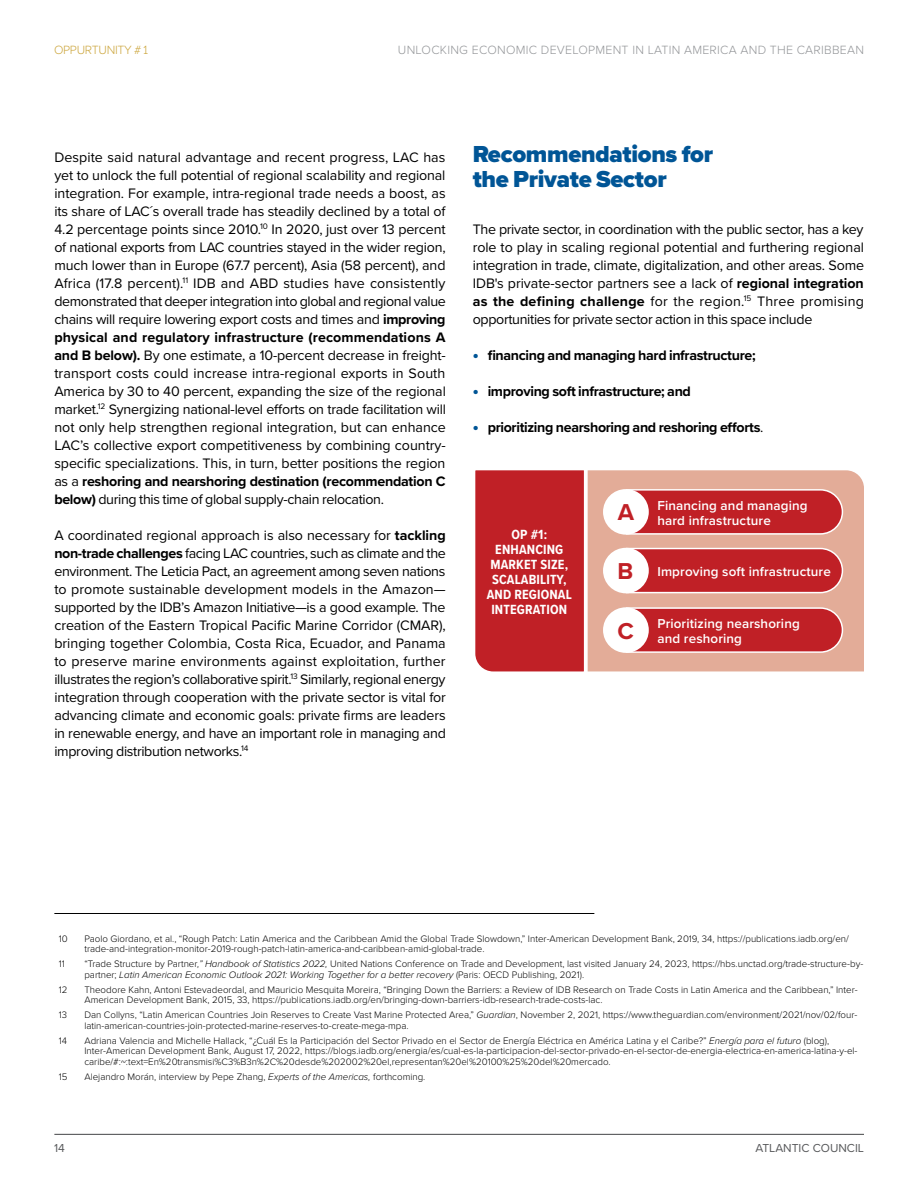
<style>
.page{position:relative;width:918px;height:1188px;background:#fff}
.page>*{position:absolute;margin:0;border:0;box-sizing:border-box;transform-origin:0 0}
.t1{font:900 24px/25.5px "Proxima Nova";letter-spacing:-.015em;color:#005596}
.t2{font:700 23.85px "Proxima Nova";color:#c02026}
.t3{font:14.25px/18px "Proxima Nova";letter-spacing:-.025em;color:#000;text-align:justify}
.t4{font:700 14.25px "Proxima Nova";letter-spacing:-.025em;color:#000}
.t5{font:700 13.8px/14.9px "Proxima Nova Cond";letter-spacing:.01em;color:#fff;text-align:center}
.t6{font:600 13.35px/14.9px "Proxima Nova";letter-spacing:.01em;color:#fff}
.t7{font:300 12.3px "Proxima Nova";letter-spacing:.02em;color:#939598}
.t8{font:300 12.3px "Proxima Nova";letter-spacing:-.025em;color:#cca63d}
.t9{font:12px "Proxima Nova";color:#58595b}
.t10{font:300 9.75px/10.5px "Proxima Nova";color:#000}
.s1{font-weight:700}
.s2{font-weight:900;font-size:16.5px;color:#005596}
.s3{font-weight:400}
.s4{font-style:italic}
</style>
<div class="page">
<hr style="left:54px;top:1134px;width:810px;height:1px;background:#58595b">
<hr style="left:54px;top:913px;width:540px;height:1px;background:#000">
<div style="left:588px;top:470px;width:276px;height:201px;background:#e3ac98"></div>
<svg style="left:625px;top:488px;width:219px;height:47px;background:#c6383c"></svg>
<svg style="left:625px;top:547px;width:219px;height:47px;background:#c6383c"></svg>
<svg style="left:625px;top:607px;width:219px;height:47px;background:#c6383c"></svg>
<div style="left:603px;top:489px;width:46px;height:46px;background:#fff;border-radius:23px"></div>
<div style="left:603px;top:548px;width:46px;height:45px;background:#fff;border-radius:23px"></div>
<div style="left:603px;top:607px;width:46px;height:46px;background:#fff;border-radius:23px"></div>
<div style="left:475px;top:470px;width:113px;height:202px;background:#c02026"></div>
<p class="t8" style="left:54px;top:41px;width:96px">OPPURTUNITY # 1</p>
<p class="t7" style="left:398px;top:41px;width:468px">UNLOCKING ECONOMIC DEVELOPMENT IN LATIN AMERICA AND THE CARIBBEAN</p>
<p class="t3" style="left:54px;top:148px;width:393px">Despite said natural advantage and recent progress, LAC has yet to unlock the full potential of regional scalability and regional integration. For example, intra-regional trade needs a boost, as its share of LAC´s overall trade has steadily declined by a total of 4.2 percentage points since 2010.<sup>10</sup> In 2020, just over 13 percent of national exports from LAC countries stayed in the wider region, much lower than in Europe (67.7 percent), Asia (58 percent), and Africa (17.8 percent).<sup>11</sup> IDB and ABD studies have consistently demonstrated that deeper integration into global and regional value chains will require lowering export costs and times and <span class="s1">improving physical and regulatory infrastructure (recommendations A and B below).</span> By one estimate, a 10-percent decrease in freight&shy;transport costs could increase intra-regional exports in South America by 30 to 40 percent, expanding the size of the regional market.<sup>12</sup> Synergizing national-level efforts on trade facilitation will not only help strengthen regional integration, but can enhance LAC’s collective export competitiveness by combining country&shy;specific specializations. This, in turn, better positions the region as a <span class="s1">reshoring and nearshoring destination (recommendation C below)</span> during this time of global supply-chain relocation.</p>
<p class="t3" style="left:54px;top:526px;width:393px">A coordinated regional approach is also necessary for <span class="s1">tackling non-trade challenges</span> facing LAC countries, such as climate and the environment. The Leticia Pact, an agreement among seven nations to promote sustainable development models in the Amazon— supported by the IDB’s Amazon Initiative—is a good example. The creation of the Eastern Tropical Pacific Marine Corridor (CMAR), bringing together Colombia, Costa Rica, Ecuador, and Panama to preserve marine environments against exploitation, further illustrates the region’s collaborative spirit.<sup>13</sup> Similarly, regional energy integration through cooperation with the private sector is vital for advancing climate and economic goals: private firms are leaders in renewable energy, and have an important role in managing and improving distribution networks.<sup>14</sup></p>
<h1 class="t1" style="left:473px;top:141px;width:242px">Recommendations for the Private Sector</h1>
<p class="t3" style="left:473px;top:220px;width:393px">The private sector, in coordination with the public sector, has a key role to play in scaling regional potential and furthering regional integration in trade, climate, digitalization, and other areas. Some IDB's private-sector partners see a lack of <span class="s1">regional integration as the defining challenge</span> for the region.<sup>15</sup> Three promising opportunities for private sector action in this space include</p>
<p class="t4" style="left:473px;top:345px;width:285px"><span class="s2">•</span> financing and managing hard infrastructure;</p>
<p class="t4" style="left:473px;top:381px;width:220px"><span class="s2">•</span> improving soft infrastructure; and</p>
<p class="t4" style="left:473px;top:417px;width:292px"><span class="s2">•</span> prioritizing nearshoring and reshoring efforts<span class="s3">.</span></p>
<p class="t5" style="left:487px;top:527px;width:87px">OP #1:<br>ENHANCING<br>MARKET SIZE,<br>SCALABILITY,<br>AND REGIONAL<br>INTEGRATION</p>
<h2 class="t2" style="left:618px;top:494px;width:18px">A</h2>
<p class="t6" style="left:657px;top:497px;width:152px">Financing and managing hard infrastructure</p>
<h2 class="t2" style="left:618px;top:554px;width:17px">B</h2>
<p class="t6" style="left:657px;top:564px;width:175px">Improving soft infrastructure</p>
<h2 class="t2" style="left:617px;top:613px;width:18px">C</h2>
<p class="t6" style="left:657px;top:616px;width:144px">Prioritizing nearshoring and reshoring</p>
<p class="t10" style="left:59px;top:933px;width:10px">10</p>
<p class="t10" style="left:84px;top:933px;width:766px">Paolo Giordano, et al., “Rough Patch: Latin America and the Caribbean Amid the Global Trade Slowdown,” Inter-American Development Bank, 2019, 34, https://publications.iadb.org/en/ trade-and-integration-monitor-2019-rough-patch-latin-america-and-caribbean-amid-global-trade.</p>
<p class="t10" style="left:59px;top:958px;width:8px">11</p>
<p class="t10" style="left:84px;top:958px;width:780px">“Trade Structure by Partner<span class="s4">,” Handbook of Statistics 2022,</span> United Nations Conference on Trade and Development, last visited January 24, 2023, https://hbs.unctad.org/trade-structure-by&shy;partner; <span class="s4">Latin American Economic Outlook 2021: Working Together for a better recovery</span> (Paris: OECD Publishing, 2021).</p>
<p class="t10" style="left:59px;top:984px;width:10px">12</p>
<p class="t10" style="left:84px;top:984px;width:775px">Theodore Kahn, Antoni Estevadeordal, and Mauricio Mesquita Moreira, “Bringing Down the Barriers: a Review of IDB Research on Trade Costs in Latin America and the Caribbean,” Inter-<br>American Development Bank, 2015, 33, https://publications.iadb.org/en/bringing-down-barriers-idb-research-trade-costs-lac.</p>
<p class="t10" style="left:59px;top:1009px;width:10px">13</p>
<p class="t10" style="left:84px;top:1009px;width:775px">Dan Collyns, “Latin American Countries Join Reserves to Create Vast Marine Protected Area,” <span class="s4">Guardian</span>, November 2, 2021, https://www.theguardian.com/environment/2021/nov/02/four&shy;latin-american-countries-join-protected-marine-reserves-to-create-mega-mpa.</p>
<p class="t10" style="left:59px;top:1035px;width:10px">14</p>
<p class="t10" style="left:84px;top:1035px;width:775px">Adriana Valencia and Michelle Hallack, “¿Cuál Es la Participación del Sector Privado en el Sector de Energía Eléctrica en América Latina y el Caribe?” <span class="s4">Energía para el futuro</span> (blog),<br>Inter-American Development Bank, August 17, 2022, https://blogs.iadb.org/energia/es/cual-es-la-participacion-del-sector-privado-en-el-sector-de-energia-electrica-en-america-latina-y-el&shy;caribe/#:~:text=En%20transmisi%C3%B3n%2C%20desde%202002%20el,representan%20el%20100%25%20del%20mercado.</p>
<p class="t10" style="left:59px;top:1071px;width:10px">15</p>
<p class="t10" style="left:84px;top:1071px;width:343px">Alejandro Morán, interview by Pepe Zhang, <span class="s4">Experts of the Americas,</span> forthcoming.</p>
<p class="t9" style="left:54px;top:1139px;width:12px">14</p>
<p class="t9" style="left:755px;top:1139px;width:110px">ATLANTIC COUNCIL</p>
</div>
